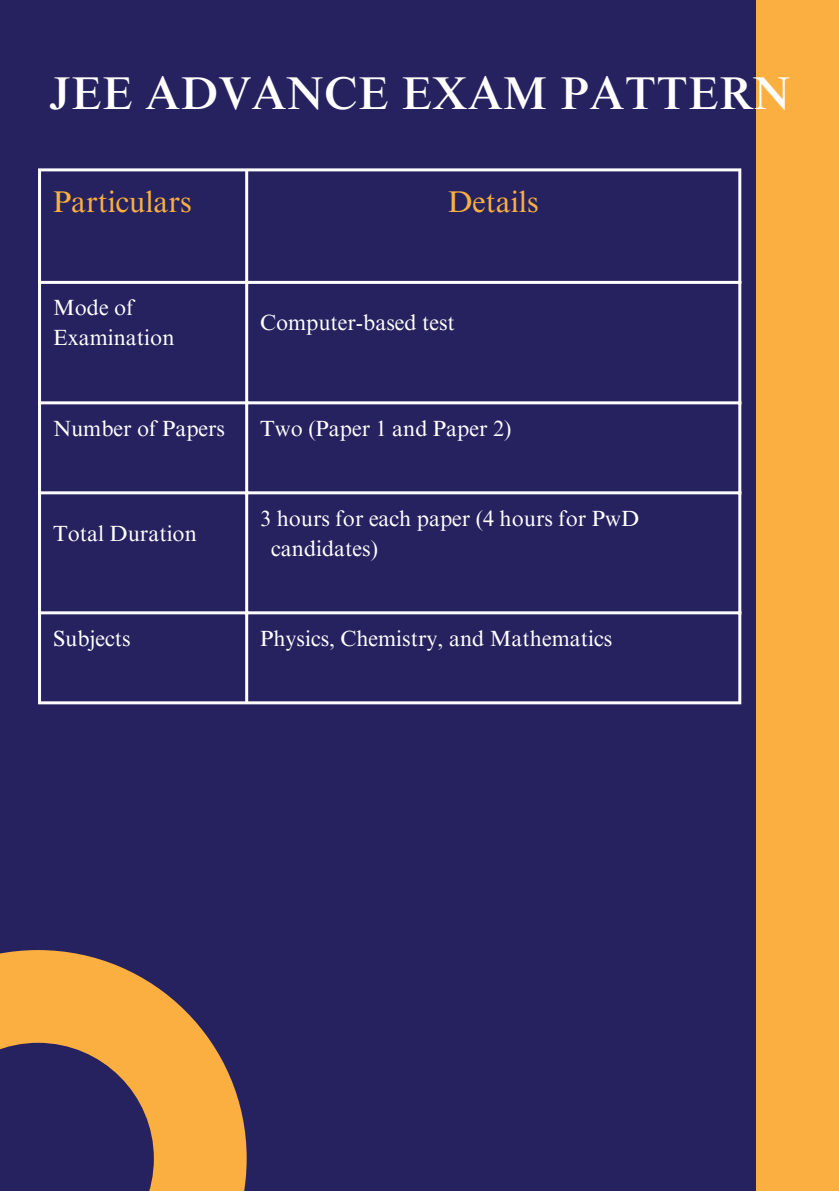
<style>
.page{position:relative;width:839px;height:1191px;background:#fff}
.page>*{position:absolute;margin:0;border:0;box-sizing:border-box;transform-origin:0 0}
.t1{font:500 46px "Times NRMT Pro";letter-spacing:.01em;color:#fff}
.t2{font:30px "Times NRMT Pro";color:#faaf40}
.t3{font:22px/30px "Times NRMT Pro";color:#fff}
</style>
<div class="page">
<div style="left:0;top:0;width:838px;height:1191px;background:#262260"></div>
<div style="left:755px;top:0;width:83px;height:1191px;background:#faaf40"></div>
<hr style="left:38px;top:171px;width:3px;height:530px;background:#fff">
<hr style="left:245px;top:171px;width:3px;height:530px;background:#fff">
<hr style="left:738px;top:171px;width:3px;height:530px;background:#fff">
<hr style="left:38px;top:168px;width:703px;height:3px;background:#fff">
<hr style="left:38px;top:281px;width:703px;height:3px;background:#fff">
<hr style="left:38px;top:401px;width:703px;height:3px;background:#fff">
<hr style="left:38px;top:491px;width:703px;height:3px;background:#fff">
<hr style="left:38px;top:611px;width:703px;height:3px;background:#fff">
<hr style="left:38px;top:701px;width:703px;height:3px;background:#fff">
<svg style="left:0;top:950px;width:246px;height:241px;fill:#faaf40"></svg>
<p class="t1" style="left:49px;top:76px;width:742px">JEE ADVANCE EXAM PATTERN</p>
<h1 class="t2" style="left:53px;top:190px;width:140px">Particulars</h1>
<p class="t2" style="left:448px;top:190px;width:92px">Details</p>
<p class="t3" style="left:53px;top:296px;width:123px">Mode of<br>Examination</p>
<p class="t3" style="left:260px;top:311px;width:196px">Computer-based test</p>
<p class="t3" style="left:53px;top:416px;width:173px">Number of Papers</p>
<p class="t3" style="left:260px;top:416px;width:252px">Two (Paper 1 and Paper 2)</p>
<p class="t3" style="left:53px;top:521px;width:145px">Total Duration</p>
<p class="t3" style="left:260px;top:506px;width:380px">3 hours for each paper (4 hours for PwD</p>
<p class="t3" style="left:271px;top:536px;width:108px">candidates)</p>
<p class="t3" style="left:53px;top:626px;width:79px">Subjects</p>
<p class="t3" style="left:260px;top:626px;width:353px">Physics, Chemistry, and Mathematics</p>
</div>
